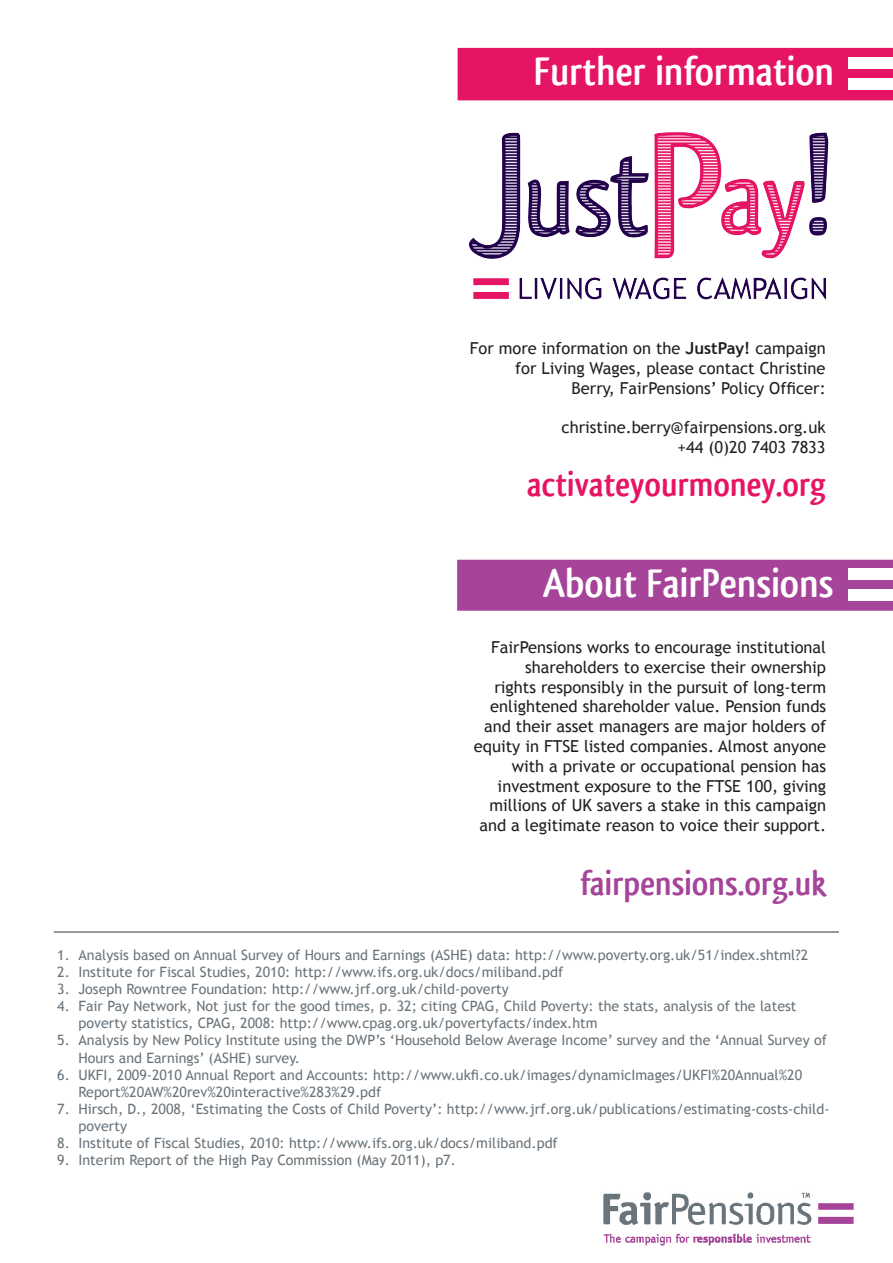
<style>
.page{position:relative;width:893px;height:1263px;background:#fff}
.page>*{position:absolute;margin:0;border:0;box-sizing:border-box;transform-origin:0 0}
.Pink_highlight__subh{font:700 42px "Qlassik";color:#fff}
.Purple_Highlight__FP{font:700 42px "Qlassik";color:#fff}
.Pink_URLs{font:700 36px "Qlassik";color:#e61464}
.Purple_URLs{font:700 36px "Qlassik";color:#a54499}
.t1{font:16.5px/19.8px "Trebuchet MS";color:#231f20;text-align:right}
.Footnotes{font:14.25px/17.1px "Trebuchet MS";color:#6a747b}
.s1{font-weight:700}
</style>
<div class="page">
<div style="left:457px;top:560px;width:436px;height:51px;background:#a54499"></div>
<img style="left:603px;top:1192px;width:251px;height:54px">
<div style="left:458px;top:48px;width:435px;height:52px;background:#e61464"></div>
<img style="left:469px;top:132px;width:360px;height:168px">
<div style="left:849px;top:57px;width:44px;height:12px;background:#fff"></div>
<div style="left:849px;top:78px;width:44px;height:12px;background:#fff"></div>
<div style="left:849px;top:568px;width:44px;height:12px;background:#fff"></div>
<div style="left:849px;top:589px;width:44px;height:12px;background:#fff"></div>
<hr style="left:54px;top:931px;width:785px;height:2px;background:#72797f">
<p class="Pink_highlight__subh" style="left:534px;top:46px;width:302px">Further information</p>
<p class="t1" style="left:470px;top:338px;width:357px">For more information on the <span class="s1">JustPay!</span> campaign for Living Wages, please contact Christine<br>Berry, FairPensions’ Policy Officer:</p>
<p class="t1" style="left:561px;top:418px;width:266px">christine.berry@fairpensions.org.uk</p>
<p class="t1" style="left:677px;top:437px;width:150px">+44 (0)20 7403 7833</p>
<p class="Pink_URLs" style="left:527px;top:463px;width:300px">activateyourmoney.org</p>
<p class="Purple_Highlight__FP" style="left:543px;top:559px;width:292px">About FairPensions</p>
<p class="t1" style="left:474px;top:637px;width:354px">FairPensions works to encourage institutional shareholders to exercise their ownership<br>rights responsibly in the pursuit of long-term enlightened shareholder value. Pension funds and their asset managers are major holders of equity in FTSE listed companies. Almost anyone with a private or occupational pension has investment exposure to the FTSE 100, giving millions of UK savers a stake in this campaign and a legitimate reason to voice their support.</p>
<p class="Purple_URLs" style="left:580px;top:862px;width:247px">fairpensions.org.uk</p>
<p class="Footnotes" style="left:57px;top:946px;width:752px">1. Analysis based on Annual Survey of Hours and Earnings (ASHE) data: http://www.poverty.org.uk/51/index.shtml?2</p>
<p class="Footnotes" style="left:57px;top:964px;width:508px">2. Institute for Fiscal Studies, 2010: http://www.ifs.org.uk/docs/miliband.pdf</p>
<p class="Footnotes" style="left:57px;top:981px;width:453px">3. Joseph Rowntree Foundation: http://www.jrf.org.uk/child-poverty</p>
<p class="Footnotes" style="left:79px;top:998px;width:719px;text-indent:-21px">4. Fair Pay Network, Not just for the good times, p. 32; citing CPAG, Child Poverty: the stats, analysis of the latest poverty statistics, CPAG, 2008: http://www.cpag.org.uk/povertyfacts/index.htm</p>
<p class="Footnotes" style="left:79px;top:1032px;width:750px;text-indent:-21px">5. Analysis by New Policy Institute using the DWP’s ‘Household Below Average Income’ survey and the ‘Annual Survey of<br>Hours and Earnings’ (ASHE) survey.</p>
<p class="Footnotes" style="left:79px;top:1066px;width:725px;text-indent:-21px">6. UKFI, 2009-2010 Annual Report and Accounts: http://www.ukfi.co.uk/images/dynamicImages/UKFI%20Annual%20<br>Report%20AW%20rev%20interactive%283%29.pdf</p>
<p class="Footnotes" style="left:79px;top:1100px;width:753px;text-indent:-21px">7. Hirsch, D., 2008, ‘Estimating the Costs of Child Poverty’: http://www.jrf.org.uk/publications/estimating-costs-child&shy;poverty</p>
<p class="Footnotes" style="left:57px;top:1135px;width:502px">8. Institute of Fiscal Studies, 2010: http://www.ifs.org.uk/docs/miliband.pdf</p>
<p class="Footnotes" style="left:57px;top:1152px;width:400px">9. Interim Report of the High Pay Commission (May 2011), p7.</p>
</div>
